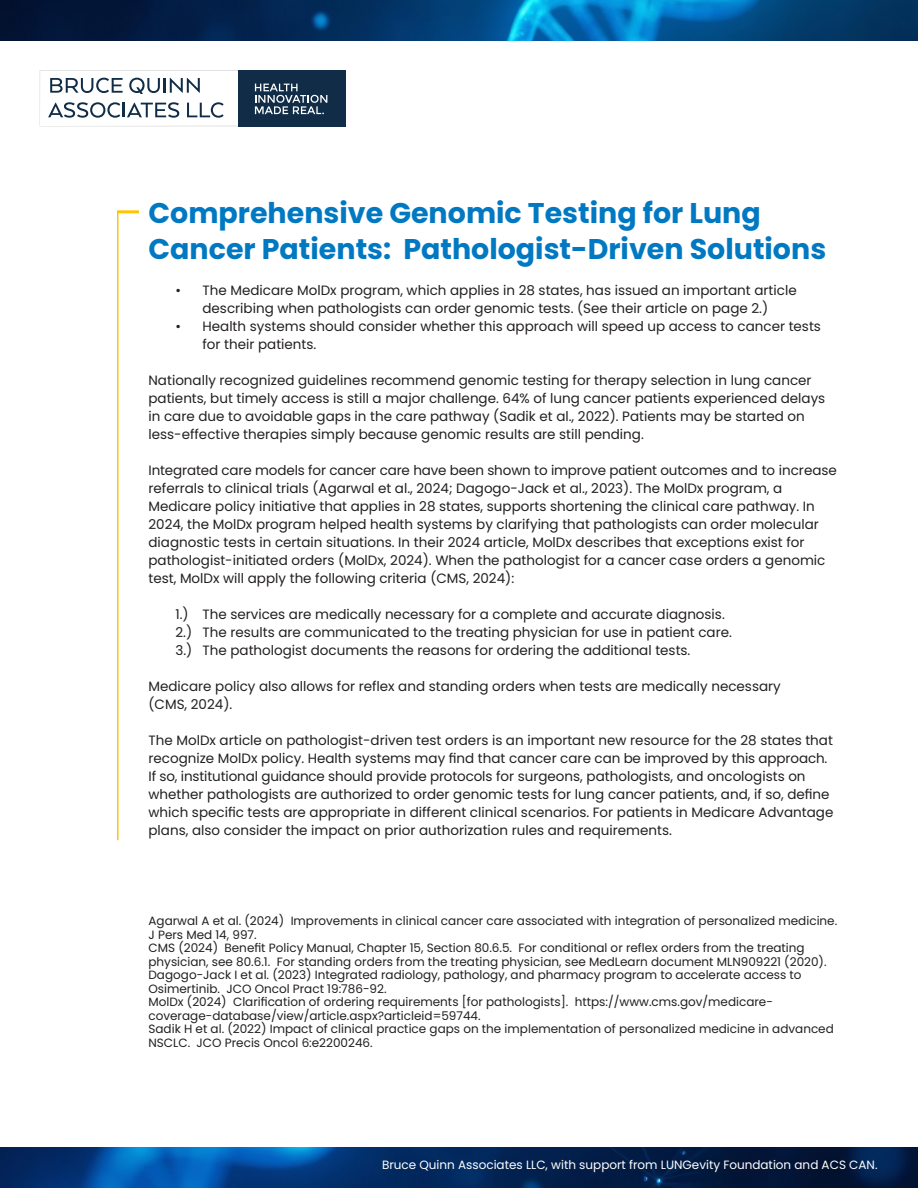
<style>
.page{position:relative;width:918px;height:1188px;background:#fff}
.page>*{position:absolute;margin:0;border:0;box-sizing:border-box;transform-origin:0 0}
.t1{font:700 28.5px/36px "Poppins";color:#0079c2}
.t2{font:13.5px/18px "Poppins";color:#231f20}
.t3{font:12px/13.5px "Poppins";color:#231f20}
.t4{font:12px "Poppins";color:#fff}
</style>
<div class="page">
<img style="left:0;top:0;width:918px;height:40px">
<img style="left:0;top:1148px;width:918px;height:40px">
<hr style="left:117px;top:212px;width:1px;height:628px;background:#ffc500">
<hr style="left:117px;top:210px;width:22px;height:3px;background:#ffc500">
<div style="left:238px;top:70px;width:107px;height:56px;background:#102c46"></div>
<svg style="left:40px;top:70px;width:198px;height:56px"></svg>
<svg style="left:255px;top:84px;width:72px;height:30px"></svg>
<p class="t1" style="left:148px;top:196px;width:679px">Comprehensive Genomic Testing for Lung<br>Cancer Patients: Pathologist-Driven Solutions</p>
<p class="t2" style="left:176px;top:282px;width:623px">• The Medicare MolDx program, which applies in 28 states, has issued an important article</p>
<p class="t2" style="left:202px;top:300px;width:567px">describing when pathologists can order genomic tests. (See their article on page 2.)</p>
<p class="t2" style="left:176px;top:318px;width:647px">• Health systems should consider whether this approach will speed up access to cancer tests</p>
<p class="t2" style="left:202px;top:336px;width:115px">for their patients.</p>
<p class="t2" style="left:148px;top:372px;width:678px">Nationally recognized guidelines recommend genomic testing for therapy selection in lung cancer patients, but timely access is still a major challenge. 64% of lung cancer patients experienced delays in care due to avoidable gaps in the care pathway (Sadik et al., 2022). Patients may be started on less-effective therapies simply because genomic results are still pending.</p>
<p class="t2" style="left:148px;top:462px;width:690px">Integrated care models for cancer care have been shown to improve patient outcomes and to increase referrals to clinical trials (Agarwal et al., 2024; Dagogo-Jack et al., 2023). The MolDx program, a</p>
<p class="t2" style="left:148px;top:498px;width:678px">Medicare policy initiative that applies in 28 states, supports shortening the clinical care pathway. In 2024, the MolDx program helped health systems by clarifying that pathologists can order molecular diagnostic tests in certain situations. In their 2024 article, MolDx describes that exceptions exist for pathologist-initiated orders (MolDx, 2024). When the pathologist for a cancer case orders a genomic test, MolDx will apply the following criteria (CMS, 2024):</p>
<p class="t2" style="left:176px;top:606px;width:551px">1.) The services are medically necessary for a complete and accurate diagnosis.</p>
<p class="t2" style="left:176px;top:624px;width:558px">2.) The results are communicated to the treating physician for use in patient care.</p>
<p class="t2" style="left:176px;top:642px;width:516px">3.) The pathologist documents the reasons for ordering the additional tests.</p>
<p class="t2" style="left:148px;top:678px;width:634px">Medicare policy also allows for reflex and standing orders when tests are medically necessary</p>
<p class="t2" style="left:148px;top:696px;width:85px">(CMS, 2024).</p>
<p class="t2" style="left:148px;top:732px;width:686px">The MolDx article on pathologist-driven test orders is an important new resource for the 28 states that recognize MolDx policy. Health systems may find that cancer care can be improved by this approach.</p>
<p class="t2" style="left:148px;top:768px;width:686px">If so, institutional guidance should provide protocols for surgeons, pathologists, and oncologists on whether pathologists are authorized to order genomic tests for lung cancer patients, and, if so, define which specific tests are appropriate in different clinical scenarios. For patients in Medicare Advantage plans, also consider the impact on prior authorization rules and requirements.</p>
<p class="t3" style="left:148px;top:915px;width:690px">Agarwal A et al. (2024) Improvements in clinical cancer care associated with integration of personalized medicine.<br>J Pers Med 14, 997.</p>
<p class="t3" style="left:148px;top:942px;width:680px">CMS (2024) Benefit Policy Manual, Chapter 15, Section 80.6.5. For conditional or reflex orders from the treating physician, see 80.6.1. For standing orders from the treating physician, see MedLearn document MLN909221 (2020).</p>
<p class="t3" style="left:148px;top:969px;width:655px">Dagogo-Jack I et al. (2023) Integrated radiology, pathology, and pharmacy program to accelerate access to<br>Osimertinib. JCO Oncol Pract 19:786-92.</p>
<p class="t3" style="left:148px;top:996px;width:626px">MolDx (2024) Clarification of ordering requirements [for pathologists]. https://www.cms.gov/medicare-</p>
<p class="t3" style="left:148px;top:1009px;width:334px">coverage-database/view/article.aspx?articleid=59744.</p>
<p class="t3" style="left:148px;top:1023px;width:687px">Sadik H et al. (2022) Impact of clinical practice gaps on the implementation of personalized medicine in advanced<br>NSCLC. JCO Precis Oncol 6:e2200246.</p>
<p class="t4" style="left:382px;top:1158px;width:497px">Bruce Quinn Associates LLC, with support from LUNGevity Foundation and ACS CAN.</p>
</div>
